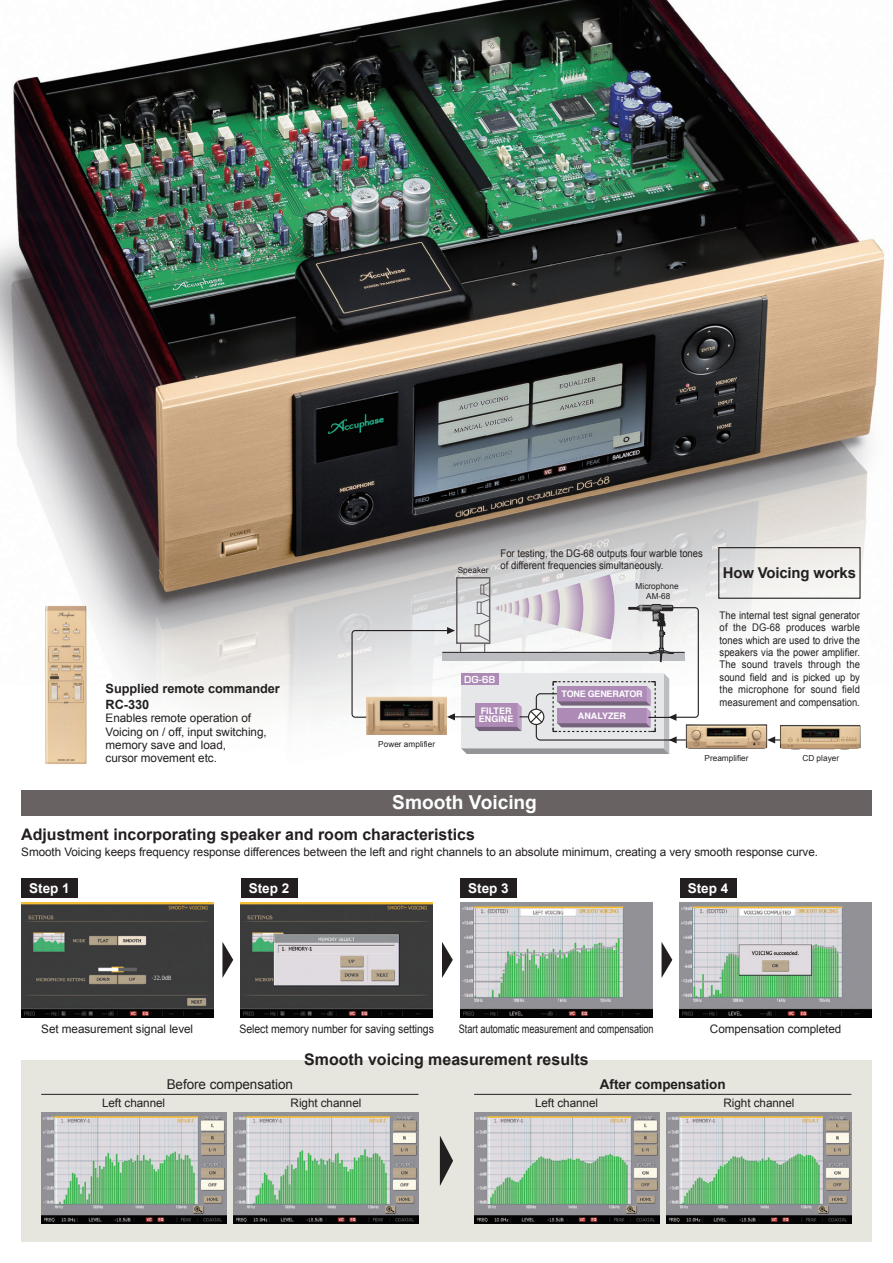
<style>
.page{position:relative;width:893px;height:1263px;background:#fff}
.page>*{position:absolute;margin:0;border:0;box-sizing:border-box;transform-origin:0 0}
.t1{font:700 19.2px "Arial";color:#fff}
.t2{font:700 15.9px "Arial";color:#231f20}
.t3{font:700 14.85px "Arial";letter-spacing:-.01em;color:#231f20}
.t4{font:700 13.5px "Arial";color:#fff}
.t5{font:13.5px "Arial";letter-spacing:-.005em;color:#231f20}
.t6{font:700 13.5px "Arial";letter-spacing:-.005em;color:#231f20}
.t7{font:700 12.75px/15.9px "Arial";letter-spacing:-.005em;color:#231f20}
.t8{font:11.7px/13.4px "Arial";letter-spacing:-.005em;color:#231f20}
.t9{font:11.7px "Arial";letter-spacing:-.005em;color:#231f20;scale:.78 1}
.t10{font:11.7px "Arial";letter-spacing:-.005em;color:#231f20;scale:.9 1}
.t11{font:10.5px/12.5px "Arial";color:#231f20;scale:.9 1}
.t12{font:700 9px/8.4px "Helvetica";color:#fff}
.t13{font:700 9px "Helvetica";letter-spacing:-.025em;color:#fff}
.t14{font:700 9px "Shin Go Pro De";color:#fff}
.t15{font:8.25px/9.6px "Arial";color:#231f20;text-align:center}
</style>
<div class="page">
<div style="left:21px;top:1060px;width:851px;height:182px;background:#e7e6de"></div>
<img style="left:0;top:0;width:885px;height:765px">
<img style="left:45px;top:605px;width:42px;height:159px">
<svg style="left:775px;top:736px;width:5px;height:7px"></svg>
<img style="left:678px;top:714px;width:97px;height:42px">
<img style="left:780px;top:720px;width:81px;height:30px">
<div style="left:718px;top:547px;width:143px;height:52px;border:1px solid #231f20"></div>
<svg style="left:351px;top:574px;width:348px;height:180px"></svg>
<svg style="left:222px;top:942px;width:11px;height:36px"></svg>
<svg style="left:442px;top:942px;width:11px;height:36px"></svg>
<svg style="left:661px;top:942px;width:11px;height:36px"></svg>
<img style="left:21px;top:902px;width:192px;height:115px">
<img style="left:241px;top:902px;width:192px;height:115px">
<img style="left:460px;top:902px;width:192px;height:115px">
<img style="left:679px;top:902px;width:193px;height:115px">
<div style="left:21px;top:790px;width:851px;height:25px;background:#696262"></div>
<div style="left:21px;top:879px;width:57px;height:19px;background:#231f20"></div>
<div style="left:241px;top:879px;width:56px;height:19px;background:#231f20"></div>
<div style="left:460px;top:879px;width:57px;height:19px;background:#231f20"></div>
<div style="left:679px;top:879px;width:57px;height:19px;background:#231f20"></div>
<img style="left:474px;top:1113px;width:185px;height:110px">
<img style="left:667px;top:1113px;width:185px;height:110px">
<svg style="left:440px;top:1136px;width:13px;height:50px"></svg>
<img style="left:41px;top:1113px;width:185px;height:110px">
<img style="left:234px;top:1113px;width:184px;height:110px">
<hr style="left:41px;top:1094px;width:377px;height:1px;background:#231f20">
<hr style="left:474px;top:1094px;width:377px;height:1px;background:#231f20">
<p class="t7" style="left:106px;top:681px;width:176px">Supplied remote commander<br>RC-330</p>
<p class="t8" style="left:106px;top:711px;width:163px">Enables remote operation of<br>Voicing on / off, input switching, memory save and load,<br>cursor movement etc.</p>
<p class="t15" style="left:378px;top:739px;width:58px">Power amplifier</p>
<p class="t15" style="left:458px;top:565px;width:32px">Speaker</p>
<p class="t11" style="left:501px;top:547px;width:226px">For testing, the DG-68 outputs four warble tones of different frequencies simultaneously.</p>
<p class="t15" style="left:636px;top:582px;width:45px">Microphone<br>AM-68</p>
<p class="t14" style="left:464px;top:672px;width:33px">DG-68</p>
<p class="t13" style="left:562px;top:686px;width:83px">TONE GENERATOR</p>
<p class="t12" style="left:479px;top:707px;width:36px">FILTER<br>ENGINE</p>
<p class="t12" style="left:578px;top:711px;width:50px">ANALYZER</p>
<p class="t3" style="left:723px;top:563px;width:135px">How Voicing works</p>
<p class="t11" style="left:720px;top:609px;width:157px;text-align:justify">The internal test signal generator of the DG-68 produces warble tones which are used to drive the speakers via the power amplifier.<br>The sound travels through the sound field and is picked up by the microphone for sound field measurement and compensation.</p>
<p class="t15" style="left:705px;top:753px;width:45px">Preamplifier</p>
<p class="t15" style="left:802px;top:753px;width:38px">CD player</p>
<h1 class="t1" style="left:392px;top:790px;width:146px">Smooth Voicing</h1>
<h2 class="t2" style="left:21px;top:824px;width:455px">Adjustment incorporating speaker and room characteristics</h2>
<p class="t8" style="left:21px;top:845px;width:798px">Smooth Voicing keeps frequency response differences between the left and right channels to an absolute minimum, creating a very smooth response curve.</p>
<p class="t4" style="left:29px;top:879px;width:42px">Step 1</p>
<p class="t4" style="left:249px;top:879px;width:42px">Step 2</p>
<p class="t4" style="left:468px;top:879px;width:42px">Step 3</p>
<p class="t4" style="left:688px;top:879px;width:42px">Step 4</p>
<p class="t8" style="left:41px;top:1023px;width:153px">Set measurement signal level</p>
<p class="t10" style="left:239px;top:1021px;width:218px">Select memory number for saving settings</p>
<p class="t9" style="left:459px;top:1021px;width:251px">Start automatic measurement and compensation</p>
<p class="t8" style="left:710px;top:1023px;width:133px">Compensation completed</p>
<h2 class="t2" style="left:304px;top:1049px;width:286px">Smooth voicing measurement results</h2>
<p class="t5" style="left:167px;top:1075px;width:128px">Before compensation</p>
<p class="t8" style="left:291px;top:1096px;width:72px">Right channel</p>
<p class="t8" style="left:535px;top:1096px;width:65px">Left channel</p>
<p class="t6" style="left:600px;top:1075px;width:127px">After compensation</p>
<p class="t8" style="left:723px;top:1096px;width:72px">Right channel</p>
<p class="t8" style="left:102px;top:1096px;width:65px">Left channel</p>
</div>
